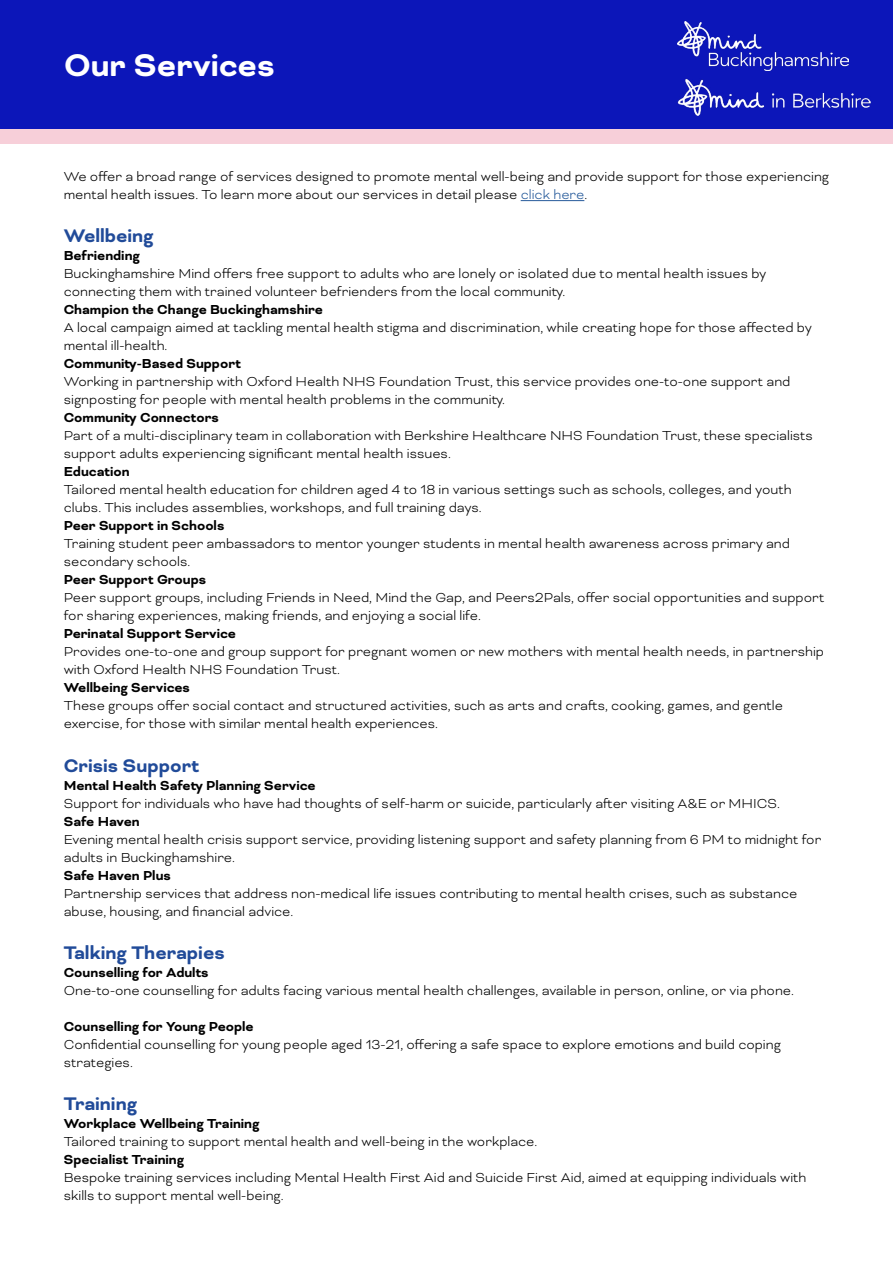
<style>
.page{position:relative;width:893px;height:1263px;background:#fff}
.page>*{position:absolute;margin:0;border:0;box-sizing:border-box;transform-origin:0 0}
.t1{font:700 36px "Bicyclette";color:#fff}
.t2{font:700 21px "Bicyclette";color:#214b99}
.t3{font:300 15px/18px "Bicyclette";color:#000}
.t4{font:700 15px "Bicyclette";color:#000}
.s1{color:#275b9b}
</style>
<div class="page">
<div style="left:0;top:15px;width:893px;height:129px;background:#f7cfd9"></div>
<div style="left:0;top:0;width:893px;height:129px;background:#0c16b9"></div>
<img style="left:677px;top:22px;width:172px;height:48px">
<img style="left:677px;top:79px;width:193px;height:36px">
<hr style="left:521px;top:200px;width:63px;height:1px;background:#275b9b">
<h1 class="t1" style="left:64px;top:44px;width:212px">Our Services</h1>
<p class="t3" style="left:64px;top:167px;width:767px">We offer a broad range of services designed to promote mental well-being and provide support for those experiencing mental health issues. To learn more about our services in detail please <span class="s1">click here</span>.</p>
<h2 class="t2" style="left:64px;top:224px;width:91px">Wellbeing</h2>
<p class="t4" style="left:64px;top:247px;width:78px">Befriending</p>
<p class="t3" style="left:64px;top:265px;width:704px">Buckinghamshire Mind offers free support to adults who are lonely or isolated due to mental health issues by connecting them with trained volunteer befrienders from the local community.</p>
<p class="t4" style="left:64px;top:301px;width:261px">Champion the Change Buckinghamshire</p>
<p class="t3" style="left:64px;top:319px;width:750px">A local campaign aimed at tackling mental health stigma and discrimination, while creating hope for those affected by mental ill-health.</p>
<p class="t4" style="left:64px;top:355px;width:179px">Community-Based Support</p>
<p class="t3" style="left:64px;top:373px;width:728px">Working in partnership with Oxford Health NHS Foundation Trust, this service provides one-to-one support and signposting for people with mental health problems in the community.</p>
<p class="t4" style="left:64px;top:409px;width:156px">Community Connectors</p>
<p class="t3" style="left:64px;top:427px;width:751px">Part of a multi-disciplinary team in collaboration with Berkshire Healthcare NHS Foundation Trust, these specialists support adults experiencing significant mental health issues.</p>
<p class="t4" style="left:64px;top:463px;width:67px">Education</p>
<p class="t3" style="left:64px;top:481px;width:729px">Tailored mental health education for children aged 4 to 18 in various settings such as schools, colleges, and youth clubs. This includes assemblies, workshops, and full training days.</p>
<p class="t4" style="left:64px;top:517px;width:162px">Peer Support in Schools</p>
<p class="t3" style="left:64px;top:535px;width:728px">Training student peer ambassadors to mentor younger students in mental health awareness across primary and secondary schools.</p>
<p class="t4" style="left:64px;top:571px;width:144px">Peer Support Groups</p>
<p class="t3" style="left:64px;top:589px;width:762px">Peer support groups, including Friends in Need, Mind the Gap, and Peers2Pals, offer social opportunities and support for sharing experiences, making friends, and enjoying a social life.</p>
<p class="t4" style="left:64px;top:625px;width:174px">Perinatal Support Service</p>
<p class="t3" style="left:64px;top:643px;width:762px">Provides one-to-one and group support for pregnant women or new mothers with mental health needs, in partnership with Oxford Health NHS Foundation Trust.</p>
<p class="t4" style="left:64px;top:679px;width:128px">Wellbeing Services</p>
<p class="t3" style="left:64px;top:697px;width:721px">These groups offer social contact and structured activities, such as arts and crafts, cooking, games, and gentle exercise, for those with similar mental health experiences.</p>
<h2 class="t2" style="left:64px;top:753px;width:137px">Crisis Support</h2>
<p class="t4" style="left:64px;top:776px;width:253px">Mental Health Safety Planning Service</p>
<p class="t3" style="left:64px;top:794px;width:718px">Support for individuals who have had thoughts of self-harm or suicide, particularly after visiting A&amp;E or MHICS.</p>
<p class="t4" style="left:64px;top:812px;width:78px">Safe Haven</p>
<p class="t3" style="left:64px;top:830px;width:759px">Evening mental health crisis support service, providing listening support and safety planning from 6 PM to midnight for adults in Buckinghamshire.</p>
<p class="t4" style="left:64px;top:866px;width:109px">Safe Haven Plus</p>
<p class="t3" style="left:64px;top:884px;width:735px">Partnership services that address non-medical life issues contributing to mental health crises, such as substance abuse, housing, and financial advice.</p>
<h2 class="t2" style="left:64px;top:940px;width:163px">Talking Therapies</h2>
<p class="t4" style="left:64px;top:963px;width:146px">Counselling for Adults</p>
<p class="t3" style="left:64px;top:981px;width:732px">One-to-one counselling for adults facing various mental health challenges, available in person, online, or via phone.</p>
<p class="t4" style="left:64px;top:1017px;width:191px">Counselling for Young People</p>
<p class="t3" style="left:64px;top:1035px;width:719px">Confidential counselling for young people aged 13-21, offering a safe space to explore emotions and build coping strategies.</p>
<h2 class="t2" style="left:64px;top:1091px;width:75px">Training</h2>
<p class="t4" style="left:64px;top:1115px;width:197px">Workplace Wellbeing Training</p>
<p class="t3" style="left:64px;top:1132px;width:475px">Tailored training to support mental health and well-being in the workplace.</p>
<p class="t4" style="left:64px;top:1151px;width:122px">Specialist Training</p>
<p class="t3" style="left:64px;top:1168px;width:744px">Bespoke training services including Mental Health First Aid and Suicide First Aid, aimed at equipping individuals with skills to support mental well-being.</p>
</div>
